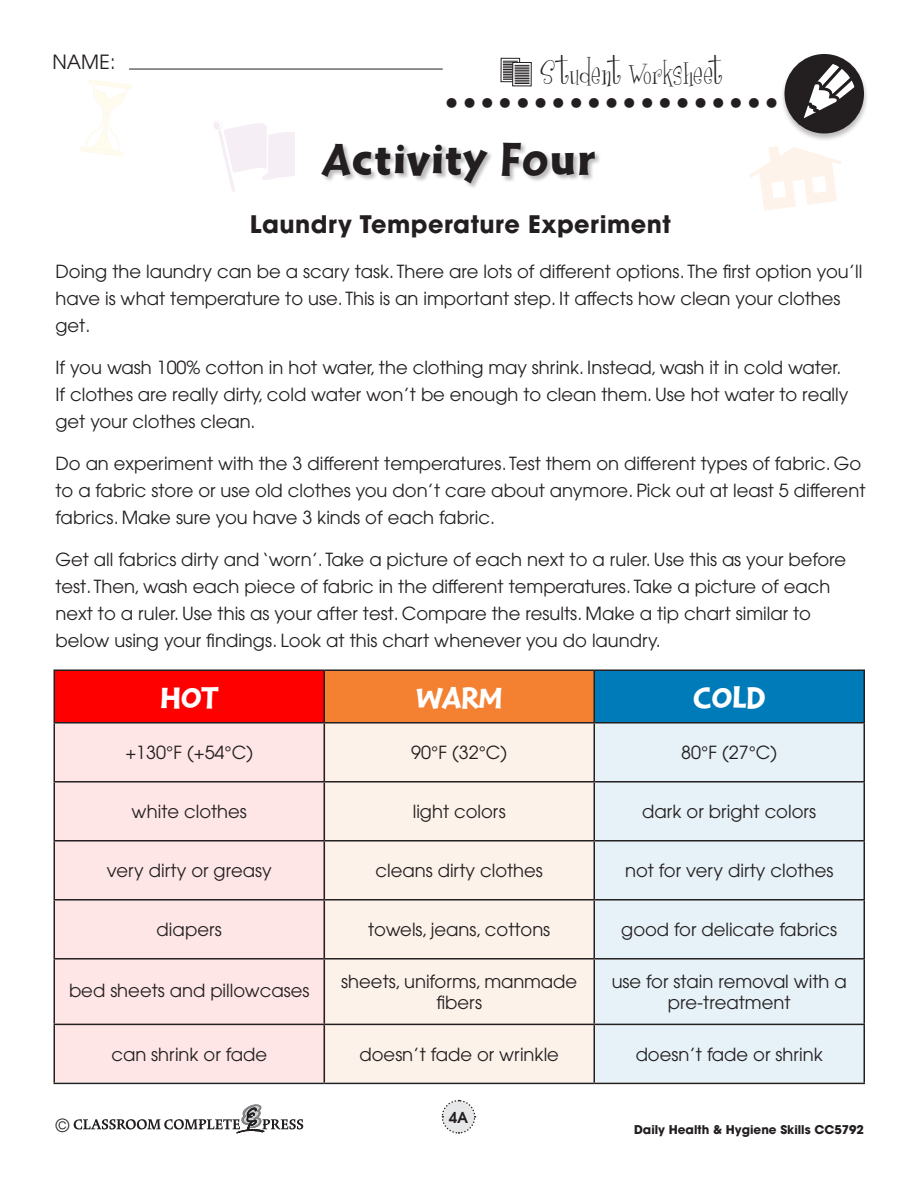
<style>
.page{position:relative;width:918px;height:1188px;background:#fff}
.page>*{position:absolute;margin:0;border:0;box-sizing:border-box;transform-origin:0 0}
.t1{font:46.5px "Cal Sans Heavy KB";letter-spacing:.045em;color:#231f20}
.t2{font:700 42px "Futura";color:#231f20}
.t3{font:31.5px "Girlsare Weird";letter-spacing:.01em;color:#231f20}
.TG_Regular_Paragraph{font:31.5px "Cal Sans Heavy KB";color:#fff}
.Question_Style{font:700 24px "Avant Garde";letter-spacing:.02em;color:#231f20}
.t4{font:19.5px "Avant Garde";color:#231f20}
.Question_Style-2{font:18px/27px "Avant Garde";color:#231f20}
.TG_Regular_Paragraph-2{font:18px/21.6px "Avant Garde";color:#231f20;text-align:center}
.t5{font:600 15px "Avant Garde";color:#231f20}
.t6{font:700 12px "Avant Garde";color:#231f20}
</style>
<div class="page">
<svg style="left:74px;top:1104px;width:229px;height:29px"></svg>
<svg style="left:441px;top:1099px;width:35px;height:35px"></svg>
<hr style="left:129px;top:69px;width:313px;height:1px;background:#231f20">
<div style="left:780px;top:54px;width:88px;height:89px;background:#231f20;opacity:.3"></div>
<div style="left:784px;top:54px;width:80px;height:80px;background:#231f20;border-radius:50%"></div>
<svg style="left:797px;top:54px;width:67px;height:71px"></svg>
<svg style="left:503px;top:60px;width:15px;height:1px"></svg>
<div style="left:501px;top:58px;width:19px;height:24px;border:1px solid #231f20"></div>
<div style="left:512px;top:62px;width:20px;height:24px;border:1px solid #231f20"></div>
<svg style="left:503px;top:61px;width:27px;height:23px"></svg>
<svg style="left:213px;top:121px;width:82px;height:71px"></svg>
<svg style="left:80px;top:80px;width:52px;height:77px"></svg>
<svg style="left:750px;top:146px;width:91px;height:64px"></svg>
<div style="left:322px;top:142px;width:279px;height:48px;background:#231f20;opacity:.3"></div>
<div style="left:55px;top:723px;width:270px;height:359px;background:#ffe6e6"></div>
<div style="left:324px;top:723px;width:270px;height:359px;background:#fdf2ea"></div>
<div style="left:595px;top:723px;width:270px;height:359px;background:#e6f2f8"></div>
<div style="left:54px;top:670px;width:270px;height:53px;background:#f00"></div>
<div style="left:324px;top:670px;width:270px;height:53px;background:#f48032"></div>
<div style="left:594px;top:670px;width:270px;height:53px;background:#007bba"></div>
<hr style="left:53px;top:669px;width:271px;height:2px;background:#231f20">
<hr style="left:53px;top:671px;width:2px;height:51px;background:#231f20">
<hr style="left:324px;top:669px;width:270px;height:2px;background:#231f20">
<hr style="left:323px;top:671px;width:2px;height:51px;background:#231f20">
<hr style="left:594px;top:669px;width:271px;height:2px;background:#231f20">
<hr style="left:593px;top:671px;width:2px;height:51px;background:#231f20">
<hr style="left:863px;top:671px;width:2px;height:51px;background:#231f20">
<hr style="left:53px;top:722px;width:271px;height:2px;background:#231f20">
<hr style="left:53px;top:724px;width:2px;height:57px;background:#231f20">
<hr style="left:324px;top:722px;width:270px;height:2px;background:#231f20">
<hr style="left:323px;top:724px;width:2px;height:57px;background:#231f20">
<hr style="left:594px;top:722px;width:271px;height:2px;background:#231f20">
<hr style="left:593px;top:724px;width:2px;height:57px;background:#231f20">
<hr style="left:863px;top:724px;width:2px;height:57px;background:#231f20">
<hr style="left:53px;top:781px;width:271px;height:2px;background:#231f20">
<hr style="left:53px;top:783px;width:2px;height:57px;background:#231f20">
<hr style="left:324px;top:781px;width:270px;height:2px;background:#231f20">
<hr style="left:323px;top:783px;width:2px;height:57px;background:#231f20">
<hr style="left:594px;top:781px;width:271px;height:2px;background:#231f20">
<hr style="left:593px;top:783px;width:2px;height:57px;background:#231f20">
<hr style="left:863px;top:783px;width:2px;height:57px;background:#231f20">
<hr style="left:53px;top:840px;width:271px;height:2px;background:#231f20">
<hr style="left:53px;top:842px;width:2px;height:57px;background:#231f20">
<hr style="left:324px;top:840px;width:270px;height:2px;background:#231f20">
<hr style="left:323px;top:842px;width:2px;height:57px;background:#231f20">
<hr style="left:594px;top:840px;width:271px;height:2px;background:#231f20">
<hr style="left:593px;top:842px;width:2px;height:57px;background:#231f20">
<hr style="left:863px;top:842px;width:2px;height:57px;background:#231f20">
<hr style="left:53px;top:899px;width:271px;height:2px;background:#231f20">
<hr style="left:53px;top:901px;width:2px;height:57px;background:#231f20">
<hr style="left:324px;top:899px;width:270px;height:2px;background:#231f20">
<hr style="left:323px;top:901px;width:2px;height:57px;background:#231f20">
<hr style="left:594px;top:899px;width:271px;height:2px;background:#231f20">
<hr style="left:593px;top:901px;width:2px;height:57px;background:#231f20">
<hr style="left:863px;top:901px;width:2px;height:57px;background:#231f20">
<hr style="left:53px;top:958px;width:271px;height:2px;background:#231f20">
<hr style="left:53px;top:960px;width:2px;height:64px;background:#231f20">
<hr style="left:324px;top:958px;width:270px;height:2px;background:#231f20">
<hr style="left:323px;top:960px;width:2px;height:64px;background:#231f20">
<hr style="left:594px;top:958px;width:271px;height:2px;background:#231f20">
<hr style="left:593px;top:960px;width:2px;height:64px;background:#231f20">
<hr style="left:863px;top:960px;width:2px;height:64px;background:#231f20">
<hr style="left:53px;top:1024px;width:271px;height:1px;background:#231f20">
<hr style="left:53px;top:1025px;width:2px;height:58px;background:#231f20">
<hr style="left:324px;top:1024px;width:270px;height:1px;background:#231f20">
<hr style="left:323px;top:1025px;width:2px;height:58px;background:#231f20">
<hr style="left:594px;top:1024px;width:271px;height:1px;background:#231f20">
<hr style="left:593px;top:1025px;width:2px;height:58px;background:#231f20">
<hr style="left:863px;top:1025px;width:2px;height:58px;background:#231f20">
<hr style="left:53px;top:1083px;width:271px;height:1px;background:#231f20">
<hr style="left:324px;top:1083px;width:270px;height:1px;background:#231f20">
<hr style="left:594px;top:1083px;width:271px;height:1px;background:#231f20">
<p class="t4" style="left:52px;top:50px;width:64px">NAME:</p>
<h3 class="t3" style="left:540px;top:54px;width:184px">Student Worksheet</h3>
<h2 class="t2" style="left:445px;top:64px;width:336px">...................</h2>
<p class="t1" style="left:323px;top:132px;width:274px">Activity Four</p>
<p class="Question_Style" style="left:250px;top:209px;width:423px">Laundry Temperature Experiment</p>
<p class="Question_Style-2" style="left:56px;top:258px;width:808px">Doing the laundry can be a scary task. There are lots of different options. The first option you’ll have is what temperature to use. This is an important step. It affects how clean your clothes get.</p>
<p class="Question_Style-2" style="left:56px;top:354px;width:795px">If you wash 100% cotton in hot water, the clothing may shrink. Instead, wash it in cold water.<br>If clothes are really dirty, cold water won’t be enough to clean them. Use hot water to really get your clothes clean.</p>
<p class="Question_Style-2" style="left:56px;top:450px;width:811px">Do an experiment with the 3 different temperatures. Test them on different types of fabric. Go to a fabric store or use old clothes you don’t care about anymore. Pick out at least 5 different fabrics. Make sure you have 3 kinds of each fabric.</p>
<p class="Question_Style-2" style="left:56px;top:546px;width:792px">Get all fabrics dirty and ‘worn’. Take a picture of each next to a ruler. Use this as your before test. Then, wash each piece of fabric in the different temperatures. Take a picture of each next to a ruler. Use this as your after test. Compare the results. Make a tip chart similar to below using your findings. Look at this chart whenever you do laundry.</p>
<p class="TG_Regular_Paragraph" style="left:160px;top:679px;width:60px">HOT</p>
<p class="TG_Regular_Paragraph" style="left:416px;top:679px;width:87px">WARM</p>
<p class="TG_Regular_Paragraph" style="left:693px;top:679px;width:74px">COLD</p>
<p class="TG_Regular_Paragraph-2" style="left:125px;top:742px;width:129px">+130°F (+54°C)</p>
<p class="TG_Regular_Paragraph-2" style="left:411px;top:742px;width:97px">90°F (32°C)</p>
<p class="TG_Regular_Paragraph-2" style="left:681px;top:742px;width:97px">80°F (27°C)</p>
<p class="TG_Regular_Paragraph-2" style="left:132px;top:801px;width:117px">white clothes</p>
<p class="TG_Regular_Paragraph-2" style="left:413px;top:801px;width:94px">light colors</p>
<p class="TG_Regular_Paragraph-2" style="left:642px;top:801px;width:176px">dark or bright colors</p>
<p class="TG_Regular_Paragraph-2" style="left:107px;top:860px;width:166px">very dirty or greasy</p>
<p class="TG_Regular_Paragraph-2" style="left:376px;top:860px;width:169px">cleans dirty clothes</p>
<p class="TG_Regular_Paragraph-2" style="left:625px;top:860px;width:210px">not for very dirty clothes</p>
<p class="TG_Regular_Paragraph-2" style="left:157px;top:919px;width:67px">diapers</p>
<p class="TG_Regular_Paragraph-2" style="left:368px;top:919px;width:184px">towels, jeans, cottons</p>
<p class="TG_Regular_Paragraph-2" style="left:621px;top:919px;width:217px">good for delicate fabrics</p>
<p class="TG_Regular_Paragraph-2" style="left:69px;top:979px;width:242px">bed sheets and pillowcases</p>
<p class="TG_Regular_Paragraph-2" style="left:341px;top:970px;width:237px">sheets, uniforms, manmade fibers</p>
<p class="TG_Regular_Paragraph-2" style="left:612px;top:970px;width:237px">use for stain removal with a pre-treatment</p>
<p class="TG_Regular_Paragraph-2" style="left:111px;top:1043px;width:157px">can shrink or fade</p>
<p class="TG_Regular_Paragraph-2" style="left:360px;top:1043px;width:201px">doesn’t fade or wrinkle</p>
<p class="TG_Regular_Paragraph-2" style="left:636px;top:1043px;width:189px">doesn’t fade or shrink</p>
<p class="t5" style="left:449px;top:1107px;width:21px">4A</p>
<p class="Question_Style-2" style="left:56px;top:1111px;width:15px">©</p>
<p class="t6" style="left:634px;top:1122px;width:231px">Daily Health &amp; Hygiene Skills CC5792</p>
</div>
